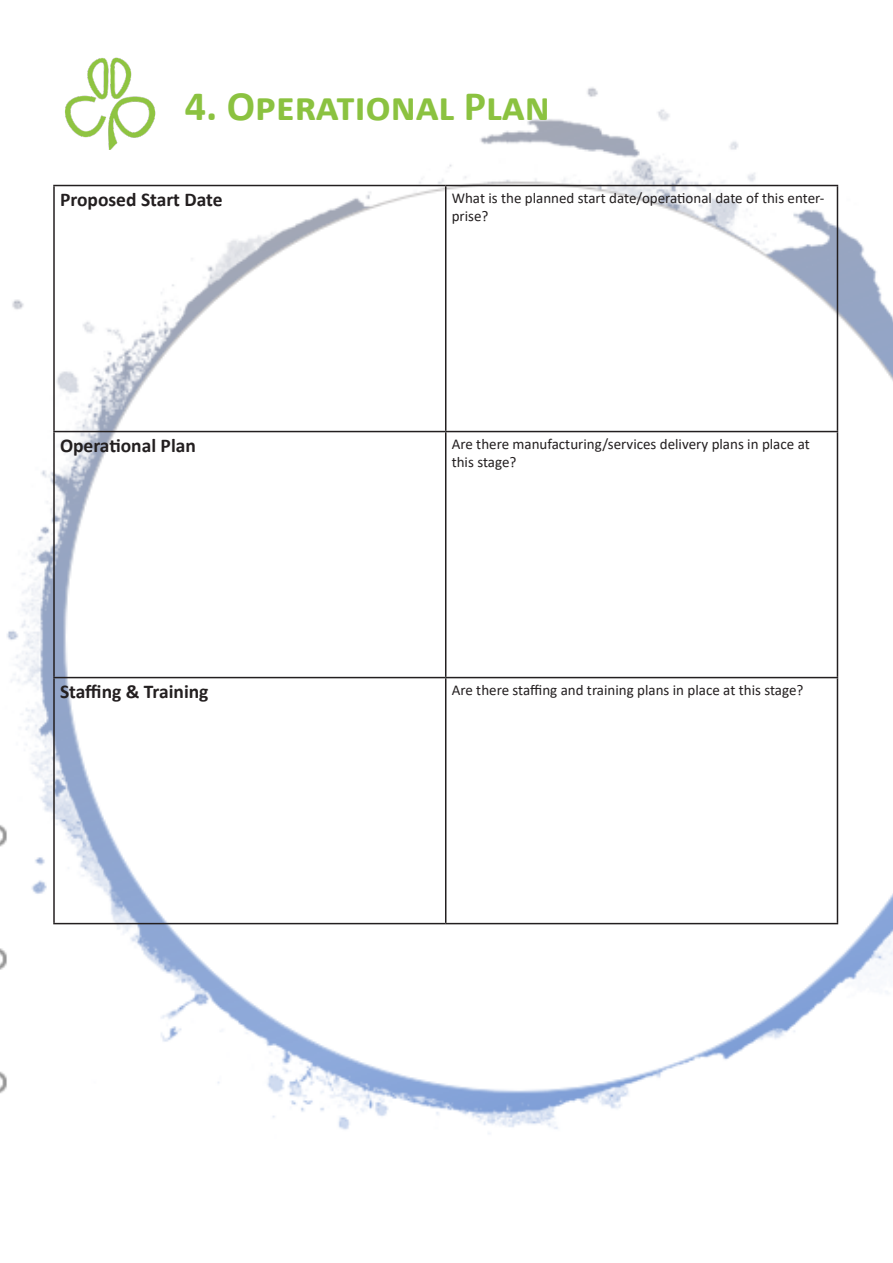
<style>
.page{position:relative;width:893px;height:1263px;background:#fff}
.page>*{position:absolute;margin:0;border:0;box-sizing:border-box;transform-origin:0 0}
.t1{font:700 42px "Calibri";color:#8bc240}
.t2{font:700 19.5px "Calibri";color:#231f20}
.t3{font:15px/18px "Calibri";color:#231f20}
</style>
<div class="page">
<img style="left:0;top:87px;width:893px;height:1047px">
<img style="left:62px;top:57px;width:97px;height:93px">
<hr style="left:53px;top:185px;width:393px;height:1px;background:#231f20">
<hr style="left:53px;top:186px;width:2px;height:245px;background:#231f20">
<hr style="left:446px;top:185px;width:392px;height:1px;background:#231f20">
<hr style="left:445px;top:186px;width:1px;height:245px;background:#231f20">
<hr style="left:837px;top:186px;width:1px;height:245px;background:#231f20">
<hr style="left:53px;top:431px;width:393px;height:1px;background:#231f20">
<hr style="left:53px;top:432px;width:2px;height:245px;background:#231f20">
<hr style="left:446px;top:431px;width:392px;height:1px;background:#231f20">
<hr style="left:445px;top:432px;width:1px;height:245px;background:#231f20">
<hr style="left:837px;top:432px;width:1px;height:245px;background:#231f20">
<hr style="left:53px;top:677px;width:393px;height:1px;background:#231f20">
<hr style="left:53px;top:678px;width:2px;height:245px;background:#231f20">
<hr style="left:446px;top:677px;width:392px;height:1px;background:#231f20">
<hr style="left:445px;top:678px;width:1px;height:245px;background:#231f20">
<hr style="left:837px;top:678px;width:1px;height:245px;background:#231f20">
<hr style="left:53px;top:923px;width:393px;height:1px;background:#231f20">
<hr style="left:446px;top:923px;width:392px;height:1px;background:#231f20">
<p class="t1" style="left:185px;top:77px;width:366px">4. Operational Plan</p>
<p class="t2" style="left:60px;top:186px;width:164px">Proposed Start Date</p>
<p class="t3" style="left:452px;top:188px;width:374px">What is the planned start date/operational date of this enter&shy;prise?</p>
<p class="t2" style="left:60px;top:432px;width:137px">Operational Plan</p>
<p class="t3" style="left:452px;top:434px;width:360px">Are there manufacturing/services delivery plans in place at this stage?</p>
<p class="t2" style="left:60px;top:678px;width:150px">Staffing &amp; Training</p>
<p class="t3" style="left:452px;top:680px;width:353px">Are there staffing and training plans in place at this stage?</p>
</div>
